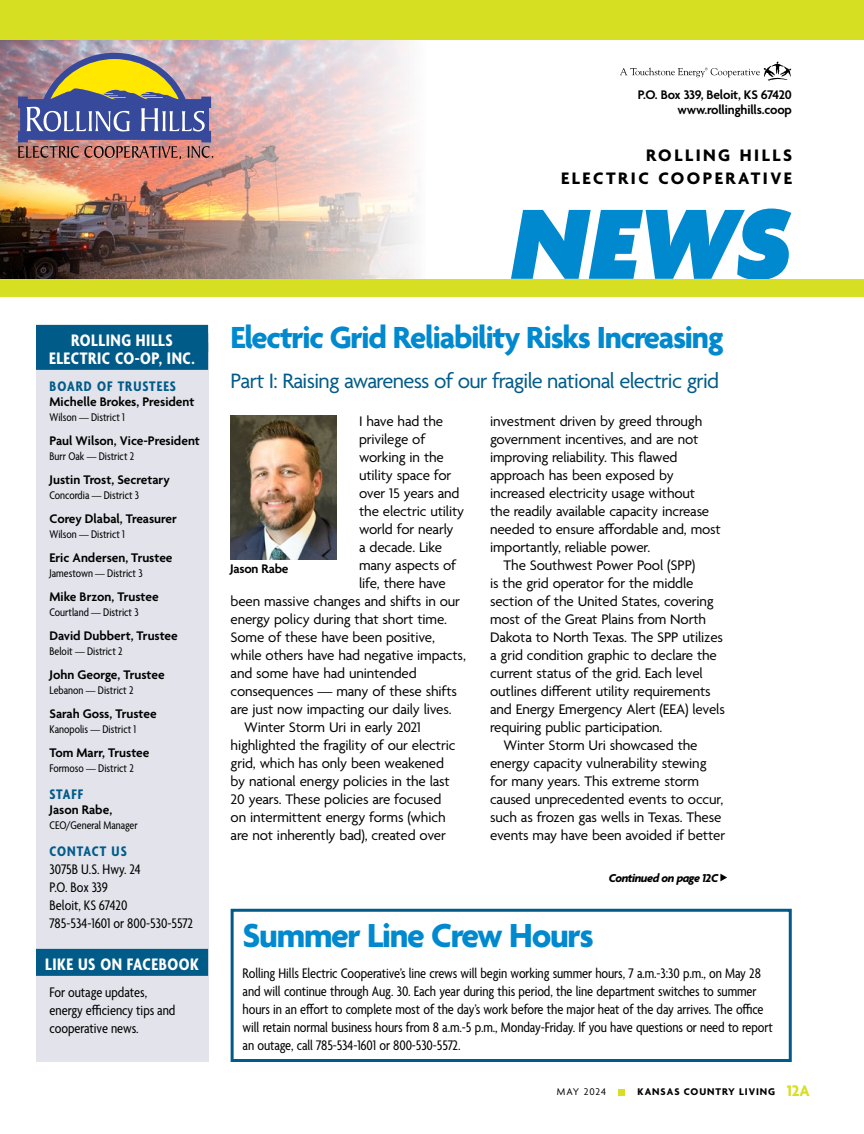
<style>
.page{position:relative;width:864px;height:1134px;background:#fff}
.page>*{position:absolute;margin:0;border:0;box-sizing:border-box;transform-origin:0 0}
.t1{font:italic 900 108px "Agenda";color:#0089cf}
.t2{font:700 36px "Agenda";letter-spacing:-.035em;color:#0089cf}
.t3{font:700 33px "Agenda";letter-spacing:-.035em;color:#0089cf}
.t4{font:22.5px "Agenda";letter-spacing:-.03em;color:#005b89}
.t5{font:700 condensed 18px/18px "Agenda";letter-spacing:.03em;color:#fff;text-align:center}
.t6{font:700 18px/22.5px "Agenda";letter-spacing:.14em;color:#000;text-align:right}
.t7{font:15px "Agenda";letter-spacing:-.01em;color:#000}
.t8{font:condensed 15px/18px "Agenda";letter-spacing:-.005em;color:#000}
.t9{font:700 condensed 15px "Agenda";letter-spacing:.07em;color:#005b89}
.t10{font:600 13.5px/15px "Agenda";color:#000;text-align:right}
.t11{font:italic 700 12.3px "Agenda";letter-spacing:-.035em;color:#000}
.t12{font:condensed 12px "Agenda";color:#000}
.t13{font:700 10.5px "Agenda";letter-spacing:.09em;color:#000}
.t14{font:10.5px "Agenda";letter-spacing:.085em;color:#000}
.s1{font-size:16.5px;color:#d7df23}
</style>
<div class="page">
<img style="left:0;top:40px;width:415px;height:239px">
<svg style="left:620px;top:62px;width:171px;height:19px"></svg>
<img style="left:18px;top:53px;width:196px;height:107px">
<div style="left:0;top:279px;width:864px;height:18px;background:#d7df23"></div>
<div style="left:36px;top:333px;width:172px;height:729px;background:#e2e3eb"></div>
<div style="left:36px;top:325px;width:172px;height:27px;background:#005b89"></div>
<div style="left:36px;top:343px;width:172px;height:27px;background:#005b89"></div>
<div style="left:36px;top:949px;width:172px;height:27px;background:#005b89"></div>
<img style="left:230px;top:416px;width:107px;height:144px">
<div style="left:231px;top:909px;width:561px;height:153px;border:3px solid #005b89"></div>
<svg style="left:720px;top:874px;width:7px;height:7px"></svg>
<div style="left:618px;top:1089px;width:7px;height:6px;background:#d7df23"></div>
<div style="left:0;top:0;width:864px;height:40px;background:#d7df23"></div>
<p class="t5" style="left:49px;top:332px;width:147px">ROLLING HILLS<br>ELECTRIC CO-OP, INC.</p>
<p class="t9" style="left:50px;top:378px;width:128px">BOARD OF TRUSTEES</p>
<p class="t10" style="left:50px;top:395px;width:146px">Michelle Brokes, President</p>
<p class="t12" style="left:49px;top:411px;width:77px">Wilson — District 1</p>
<p class="t10" style="left:50px;top:434px;width:152px">Paul Wilson, Vice-President</p>
<p class="t12" style="left:50px;top:450px;width:86px">Burr Oak — District 2</p>
<p class="t10" style="left:50px;top:473px;width:122px">Justin Trost, Secretary</p>
<p class="t12" style="left:49px;top:489px;width:91px">Concordia — District 3</p>
<p class="t10" style="left:50px;top:512px;width:129px">Corey Dlabal, Treasurer</p>
<p class="t12" style="left:50px;top:528px;width:77px">Wilson — District 1</p>
<p class="t10" style="left:50px;top:551px;width:125px">Eric Andersen, Trustee</p>
<p class="t12" style="left:50px;top:567px;width:95px">Jamestown — District 3</p>
<p class="t10" style="left:50px;top:590px;width:111px">Mike Brzon, Trustee</p>
<p class="t12" style="left:50px;top:606px;width:91px">Courtland — District 3</p>
<p class="t10" style="left:50px;top:629px;width:130px">David Dubbert, Trustee</p>
<p class="t12" style="left:50px;top:645px;width:75px">Beloit — District 2</p>
<p class="t10" style="left:50px;top:668px;width:117px">John George, Trustee</p>
<p class="t12" style="left:49px;top:684px;width:86px">Lebanon — District 2</p>
<p class="t10" style="left:50px;top:707px;width:109px">Sarah Goss, Trustee</p>
<p class="t12" style="left:49px;top:723px;width:88px">Kanopolis — District 1</p>
<p class="t10" style="left:50px;top:746px;width:102px">Tom Marr, Trustee</p>
<p class="t12" style="left:49px;top:762px;width:86px">Formoso — District 2</p>
<p class="t9" style="left:50px;top:786px;width:35px">STAFF</p>
<p class="t10" style="left:50px;top:803px;width:64px">Jason Rabe,</p>
<p class="t12" style="left:49px;top:819px;width:90px">CEO/General Manager</p>
<p class="t9" style="left:50px;top:843px;width:79px">CONTACT US</p>
<p class="t8" style="left:50px;top:861px;width:145px">3075B U.S. Hwy. 24<br>P.O. Box 339<br>Beloit, KS 67420<br>785-534-1601 or 800-530-5572</p>
<p class="t5" style="left:45px;top:956px;width:155px">LIKE US ON FACEBOOK</p>
<p class="t8" style="left:50px;top:984px;width:128px">For outage updates, energy efficiency tips and cooperative news.</p>
<p class="t10" style="left:638px;top:88px;width:156px">P.O. Box 339, Beloit, KS 67420 www.rollinghills.coop</p>
<p class="t6" style="left:561px;top:145px;width:233px">ROLLING HILLS<br>ELECTRIC COOPERATIVE</p>
<h1 class="t1" style="left:512px;top:186px;width:282px">NEWS</h1>
<h3 class="t3" style="left:231px;top:319px;width:495px">Electric Grid Reliability Risks Increasing</h3>
<h3 class="t4" style="left:231px;top:369px;width:490px">Part I: Raising awareness of our fragile national electric grid</h3>
<p class="t7" style="left:359px;top:413px;width:86px">I have had the</p>
<p class="t7" style="left:359px;top:431px;width:68px">privilege of</p>
<p class="t7" style="left:359px;top:449px;width:86px">working in the</p>
<p class="t7" style="left:359px;top:467px;width:94px">utility space for</p>
<p class="t7" style="left:359px;top:485px;width:102px">over 15 years and</p>
<p class="t7" style="left:359px;top:503px;width:107px">the electric utility</p>
<p class="t7" style="left:359px;top:521px;width:96px">world for nearly</p>
<p class="t7" style="left:359px;top:539px;width:85px">a decade. Like</p>
<p class="t7" style="left:359px;top:557px;width:99px">many aspects of</p>
<p class="t7" style="left:359px;top:575px;width:88px">life, there have</p>
<p class="t7" style="left:231px;top:593px;width:231px">been massive changes and shifts in our</p>
<p class="t7" style="left:231px;top:611px;width:218px">energy policy during that short time.</p>
<p class="t7" style="left:231px;top:629px;width:206px">Some of these have been positive,</p>
<p class="t7" style="left:231px;top:647px;width:237px">while others have had negative impacts,</p>
<p class="t7" style="left:231px;top:665px;width:188px">and some have had unintended</p>
<p class="t7" style="left:231px;top:683px;width:228px">consequences — many of these shifts</p>
<p class="t7" style="left:231px;top:701px;width:223px">are just now impacting our daily lives.</p>
<p class="t7" style="left:244px;top:719px;width:178px">Winter Storm Uri in early 2021</p>
<p class="t7" style="left:231px;top:737px;width:226px">highlighted the fragility of our electric</p>
<p class="t7" style="left:231px;top:755px;width:215px">grid, which has only been weakened</p>
<p class="t7" style="left:231px;top:773px;width:221px">by national energy policies in the last</p>
<p class="t7" style="left:231px;top:791px;width:212px">20 years. These policies are focused</p>
<p class="t7" style="left:231px;top:809px;width:217px">on intermittent energy forms (which</p>
<p class="t7" style="left:231px;top:827px;width:217px">are not inherently bad), created over</p>
<p class="t7" style="left:490px;top:413px;width:214px">investment driven by greed through</p>
<p class="t7" style="left:490px;top:431px;width:210px">government incentives, and are not</p>
<p class="t7" style="left:490px;top:449px;width:189px">improving reliability. This flawed</p>
<p class="t7" style="left:490px;top:467px;width:185px">approach has been exposed by</p>
<p class="t7" style="left:490px;top:485px;width:207px">increased electricity usage without</p>
<p class="t7" style="left:490px;top:503px;width:221px">the readily available capacity increase</p>
<p class="t7" style="left:490px;top:521px;width:232px">needed to ensure affordable and, most</p>
<p class="t7" style="left:490px;top:539px;width:162px">importantly, reliable power.</p>
<p class="t7" style="left:504px;top:557px;width:193px">The Southwest Power Pool (SPP)</p>
<p class="t7" style="left:490px;top:575px;width:205px">is the grid operator for the middle</p>
<p class="t7" style="left:490px;top:593px;width:225px">section of the United States, covering</p>
<p class="t7" style="left:490px;top:611px;width:218px">most of the Great Plains from North</p>
<p class="t7" style="left:490px;top:629px;width:235px">Dakota to North Texas. The SPP utilizes</p>
<p class="t7" style="left:490px;top:647px;width:228px">a grid condition graphic to declare the</p>
<p class="t7" style="left:490px;top:665px;width:214px">current status of the grid. Each level</p>
<p class="t7" style="left:490px;top:683px;width:222px">outlines different utility requirements</p>
<p class="t7" style="left:490px;top:701px;width:236px">and Energy Emergency Alert (EEA) levels</p>
<p class="t7" style="left:490px;top:719px;width:174px">requiring public participation.</p>
<p class="t7" style="left:504px;top:737px;width:195px">Winter Storm Uri showcased the</p>
<p class="t7" style="left:490px;top:755px;width:218px">energy capacity vulnerability stewing</p>
<p class="t7" style="left:490px;top:773px;width:211px">for many years. This extreme storm</p>
<p class="t7" style="left:490px;top:791px;width:235px">caused unprecedented events to occur,</p>
<p class="t7" style="left:490px;top:809px;width:233px">such as frozen gas wells in Texas. These</p>
<p class="t7" style="left:490px;top:827px;width:237px">events may have been avoided if better</p>
<p class="t10" style="left:230px;top:562px;width:60px">Jason Rabe</p>
<p class="t11" style="left:609px;top:871px;width:111px">Continued on page 12C</p>
<h2 class="t2" style="left:243px;top:916px;width:353px">Summer Line Crew Hours</h2>
<p class="t8" style="left:243px;top:965px;width:532px">Rolling Hills Electric Cooperative’s line crews will begin working summer hours, 7 a.m.-3:30 p.m., on May 28 and will continue through Aug. 30. Each year during this period, the line department switches to summer hours in an effort to complete most of the day’s work before the major heat of the day arrives. The office will retain normal business hours from 8 a.m.-5 p.m., Monday-Friday. If you have questions or need to report an outage, call 785-534-1601 or 800-530-5572.</p>
<p class="t14" style="left:557px;top:1086px;width:51px">MAY 2024</p>
<p class="t13" style="left:638px;top:1086px;width:174px">KANSAS COUNTRY LIVING <span class="s1">12A</span></p>
</div>
